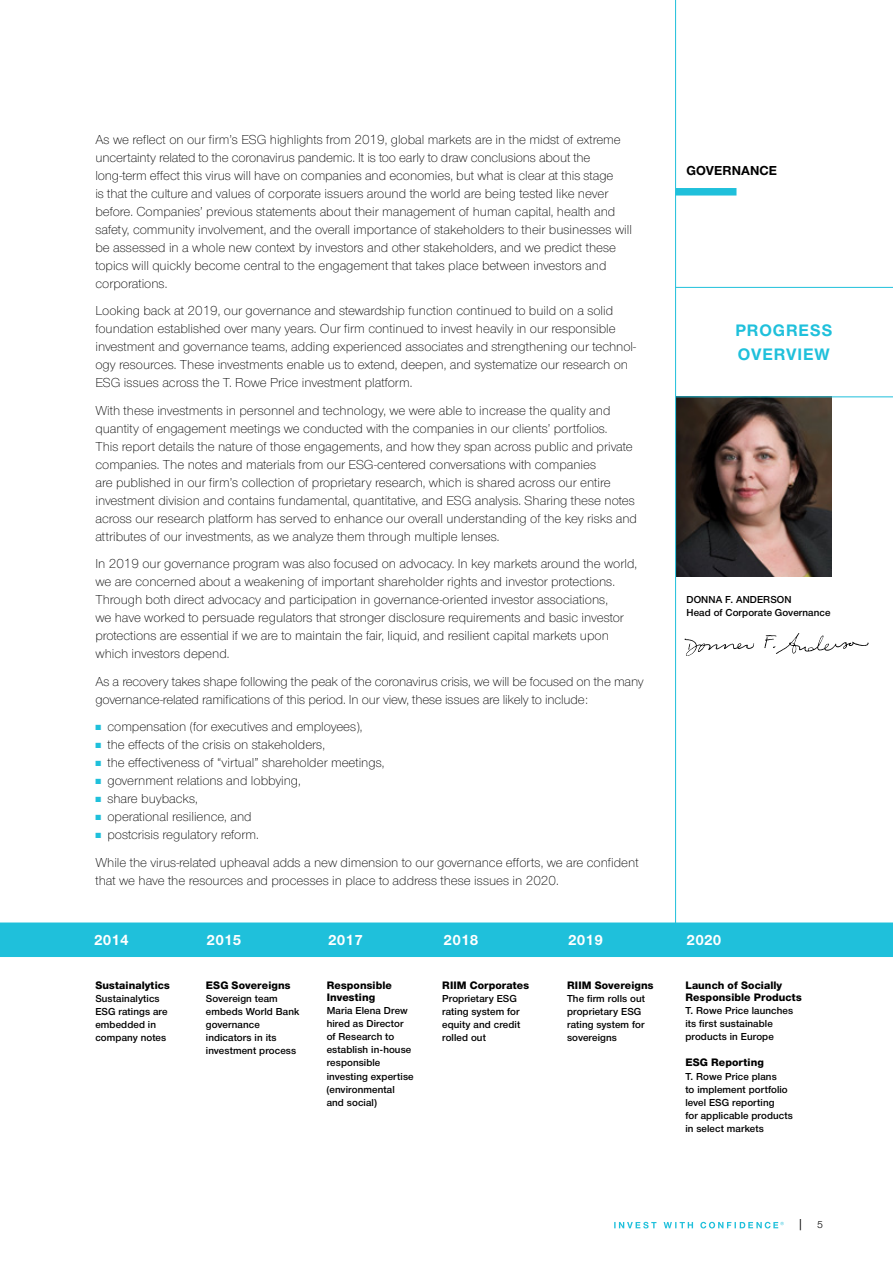
<style>
.page{position:relative;width:893px;height:1263px;background:#fff}
.page>*{position:absolute;margin:0;border:0;box-sizing:border-box;transform-origin:0 0}
.t1{font:700 17.25px/24px "Nimbus Sans Novus";letter-spacing:.05em;color:#1fc0db}
.t2{font:700 15px "Nimbus Sans Novus";letter-spacing:.01em;color:#fff}
.t3{font:300 13.5px/18px "Nimbus Sans Novus";color:#000}
.t4{font:700 13.5px "Nimbus Sans Novus";letter-spacing:.005em;color:#000}
.t5{font:13.5px "Nimbus Sans Novus";color:#000}
.t6{font:800 11.25px/12px "Nimbus Sans Novus";letter-spacing:.01em;color:#000}
.t7{font:600 10.5px/13.2px "Nimbus Sans Novus";letter-spacing:.01em;color:#000}
.s1{color:#1fc0db}
.s2{font-size:10.5px}
</style>
<div class="page">
<img style="left:676px;top:397px;width:155px;height:179px">
<svg style="left:614px;top:1222px;width:170px;height:6px"></svg>
<svg style="left:684px;top:633px;width:185px;height:23px"></svg>
<div style="left:0;top:922px;width:893px;height:35px;background:#1fc0db"></div>
<hr style="left:675px;top:0;width:1px;height:924px;background:#1fc0db">
<hr style="left:676px;top:396px;width:217px;height:1px;background:#1fc0db">
<hr style="left:676px;top:287px;width:217px;height:1px;background:#1fc0db">
<div style="left:675px;top:188px;width:61px;height:8px;background:#1fc0db"></div>
<p class="t3" style="left:95px;top:130px;width:538px">As we reflect on our firm’s ESG highlights from 2019, global markets are in the midst of extreme uncertainty related to the coronavirus pandemic. It is too early to draw conclusions about the long-term effect this virus will have on companies and economies, but what is clear at this stage<br>is that the culture and values of corporate issuers around the world are being tested like never before. Companies’ previous statements about their management of human capital, health and safety, community involvement, and the overall importance of stakeholders to their businesses will be assessed in a whole new context by investors and other stakeholders, and we predict these topics will quickly become central to the engagement that takes place between investors and corporations.</p>
<p class="t3" style="left:95px;top:301px;width:542px">Looking back at 2019, our governance and stewardship function continued to build on a solid foundation established over many years. Our firm continued to invest heavily in our responsible investment and governance teams, adding experienced associates and strengthening our technol&shy;ogy resources. These investments enable us to extend, deepen, and systematize our research on ESG issues across the T. Rowe Price investment platform.</p>
<p class="t3" style="left:95px;top:401px;width:543px">With these investments in personnel and technology, we were able to increase the quality and quantity of engagement meetings we conducted with the companies in our clients’ portfolios.<br>This report details the nature of those engagements, and how they span across public and private companies. The notes and materials from our ESG-centered conversations with companies<br>are published in our firm’s collection of proprietary research, which is shared across our entire investment division and contains fundamental, quantitative, and ESG analysis. Sharing these notes across our research platform has served to enhance our overall understanding of the key risks and attributes of our investments, as we analyze them through multiple lenses.</p>
<p class="t3" style="left:95px;top:554px;width:543px">In 2019 our governance program was also focused on advocacy. In key markets around the world, we are concerned about a weakening of important shareholder rights and investor protections.<br>Through both direct advocacy and participation in governance-oriented investor associations,<br>we have worked to persuade regulators that stronger disclosure requirements and basic investor protections are essential if we are to maintain the fair, liquid, and resilient capital markets upon which investors depend.</p>
<p class="t3" style="left:95px;top:672px;width:550px">As a recovery takes shape following the peak of the coronavirus crisis, we will be focused on the many governance-related ramifications of this period. In our view, these issues are likely to include:</p>
<p class="t3" style="left:95px;top:717px;width:269px"><span class="s1">■</span> compensation (for executives and employees),</p>
<p class="t3" style="left:95px;top:735px;width:231px"><span class="s1">■</span> the effects of the crisis on stakeholders,</p>
<p class="t3" style="left:95px;top:753px;width:291px"><span class="s1">■</span> the effectiveness of “virtual” shareholder meetings,</p>
<p class="t3" style="left:95px;top:771px;width:207px"><span class="s1">■</span> government relations and lobbying,</p>
<p class="t3" style="left:95px;top:789px;width:104px"><span class="s1">■</span> share buybacks,</p>
<p class="t3" style="left:95px;top:807px;width:158px"><span class="s1">■</span> operational resilience, and</p>
<p class="t3" style="left:95px;top:820px;width:545px;line-height:27.5px"><span class="s1">■</span> postcrisis regulatory reform.<br>While the virus-related upheaval adds a new dimension to our governance efforts, we are confident</p>
<p class="t3" style="left:95px;top:871px;width:465px">that we have the resources and processes in place to address these issues in 2020.</p>
<p class="t4" style="left:686px;top:161px;width:92px">GOVERNANCE</p>
<p class="t1" style="left:735px;top:317px;width:98px">PROGRESS<br>OVERVIEW</p>
<p class="t7" style="left:686px;top:592px;width:146px">DONNA F. ANDERSON<br>Head of Corporate Governance</p>
<p class="t2" style="left:94px;top:929px;width:36px">2014</p>
<p class="t2" style="left:207px;top:929px;width:36px">2015</p>
<p class="t2" style="left:328px;top:929px;width:36px">2017</p>
<p class="t2" style="left:444px;top:929px;width:36px">2018</p>
<p class="t2" style="left:568px;top:929px;width:36px">2019</p>
<p class="t2" style="left:687px;top:929px;width:36px">2020</p>
<p class="t6" style="left:95px;top:978px;width:76px">Sustainalytics</p>
<p class="t7" style="left:95px;top:991px;width:74px">Sustainalytics<br>ESG ratings are embedded in company notes</p>
<p class="t6" style="left:206px;top:978px;width:86px">ESG Sovereigns</p>
<p class="t7" style="left:206px;top:991px;width:95px">Sovereign team embeds World Bank governance indicators in its investment process</p>
<p class="t6" style="left:327px;top:978px;width:67px">Responsible<br>Investing</p>
<p class="t7" style="left:327px;top:1003px;width:88px">Maria Elena Drew hired as Director of Research to establish in-house responsible investing expertise (environmental and social)</p>
<p class="t6" style="left:442px;top:978px;width:88px">RIIM Corporates</p>
<p class="t7" style="left:442px;top:991px;width:80px">Proprietary ESG rating system for equity and credit rolled out</p>
<p class="t6" style="left:567px;top:978px;width:88px">RIIM Sovereigns</p>
<p class="t7" style="left:567px;top:991px;width:80px">The firm rolls out proprietary ESG rating system for sovereigns</p>
<p class="t6" style="left:685px;top:978px;width:118px">Launch of Socially<br>Responsible Products</p>
<p class="t7" style="left:685px;top:1003px;width:109px">T. Rowe Price launches its first sustainable products in Europe</p>
<p class="t6" style="left:685px;top:1056px;width:80px">ESG Reporting</p>
<p class="t7" style="left:685px;top:1069px;width:109px">T. Rowe Price plans<br>to implement portfolio level ESG reporting<br>for applicable products in select markets</p>
<p class="t5" style="left:797px;top:1215px;width:27px">| <span class="s2">5</span></p>
</div>
